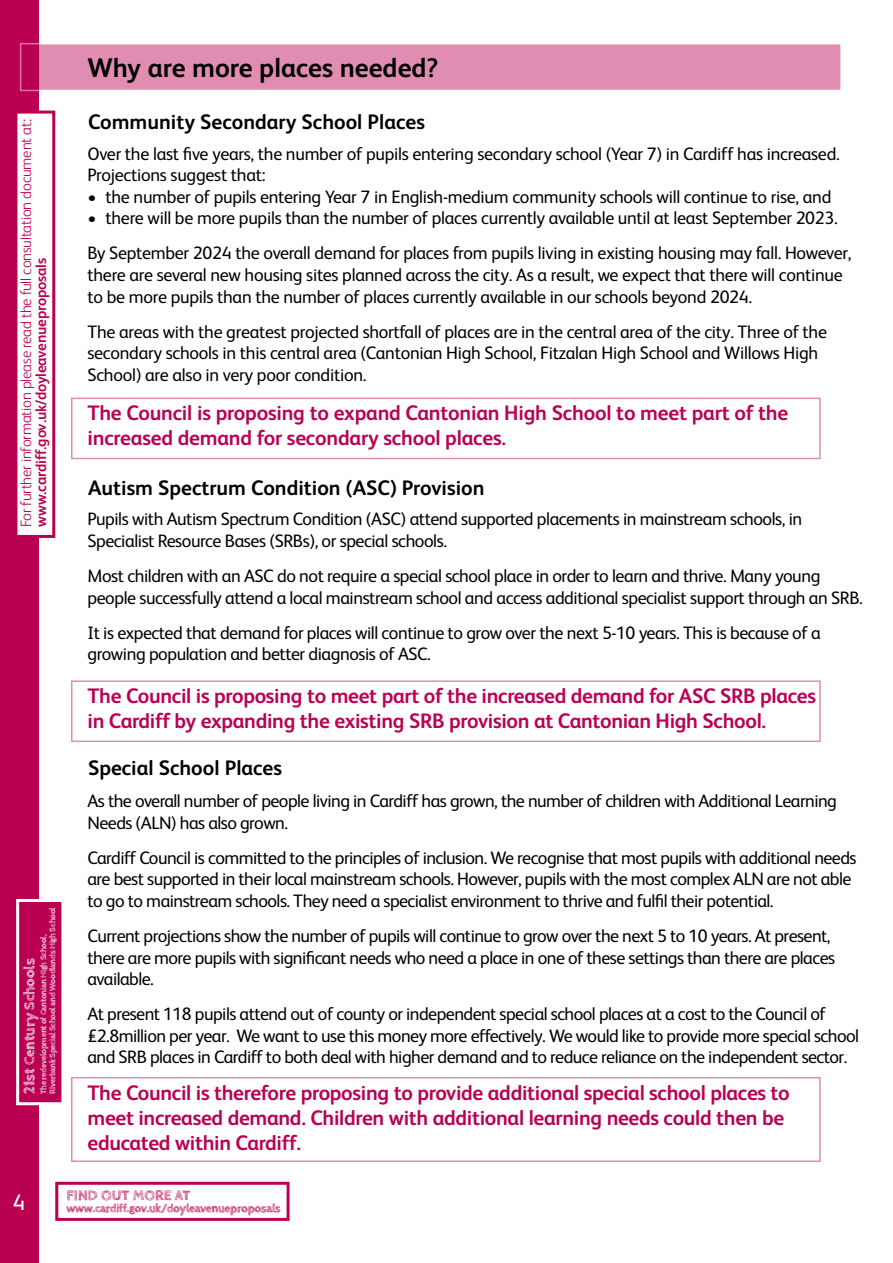
<style>
.page{position:relative;width:893px;height:1263px;background:#fff}
.page>*{position:absolute;margin:0;border:0;box-sizing:border-box;transform-origin:0 0}
.t1{font:700 27px "FS Albert";color:#000}
.t2{font:22.5px "FS Albert";color:#fff}
.t3{font:700 21px/25.2px "FS Albert";letter-spacing:-.015em;color:#ba0052}
.t4{font:700 21px "FS Albert";color:#000}
.t5{font:18px/21.6px "FS Albert";letter-spacing:-.025em;color:#000}
.t6{font:300 15px/15px "FS Albert";letter-spacing:-.01em;color:#ba0052}
.t7{font:700 14.85px "Cabin Sketch";color:#fff}
.t8{font:700 14.85px "Cabin Sketch";color:#ba0052}
.t9{font:700 12px "Cabin Sketch";letter-spacing:-.03em;color:#ba0052}
.t10{font:700 8.4px/9px "Cabin Sketch";letter-spacing:-.025em;color:#fff}
.s1{font-weight:700}
</style>
<div class="page">
<div style="left:0;top:0;width:39px;height:1263px;background:#ba0052"></div>
<div style="left:20px;top:43px;width:822px;height:48px;background:#e08db1;border:2px solid #fff"></div>
<div style="left:55px;top:1182px;width:235px;height:39px;background:#fff;border:3px solid #ba0052"></div>
<div style="left:14px;top:111px;width:41px;height:427px;background:#fff;border:3px solid #ba0052"></div>
<div style="left:16px;top:899px;width:48px;height:206px;background:#ba0052;border:3px solid #fff"></div>
<p class="t6" style="left:18px;top:527px;width:409px;rotate:-90deg">For further information please read the full consultation document at: <span class="s1">www.cardiff.gov.uk/doyleavenueproposals</span></p>
<p class="t10" style="left:39px;top:1094px;width:188px;rotate:-90deg">The redevelopment of Cantonian High School,<br>Riverbank Special School and Woodlands High School</p>
<p class="t7" style="left:21px;top:1094px;width:137px;rotate:-90deg">21st Century Schools</p>
<p class="t1" style="left:87px;top:49px;width:352px">Why are more places needed?</p>
<p class="t4" style="left:88px;top:107px;width:338px">Community Secondary School Places</p>
<p class="t5" style="left:87px;top:142px;width:754px">Over the last five years, the number of pupils entering secondary school (Year 7) in Cardiff has increased.<br>Projections suggest that:</p>
<p class="t5" style="left:87px;top:185px;width:745px">• the number of pupils entering Year 7 in English-medium community schools will continue to rise, and</p>
<p class="t5" style="left:87px;top:206px;width:752px">• there will be more pupils than the number of places currently available until at least September 2023.</p>
<p class="t5" style="left:87px;top:242px;width:766px">By September 2024 the overall demand for places from pupils living in existing housing may fall. However, there are several new housing sites planned across the city. As a result, we expect that there will continue to be more pupils than the number of places currently available in our schools beyond 2024.</p>
<p class="t5" style="left:87px;top:320px;width:741px">The areas with the greatest projected shortfall of places are in the central area of the city. Three of the secondary schools in this central area (Cantonian High School, Fitzalan High School and Willows High<br>School) are also in very poor condition.</p>
<p class="t3" style="left:87px;top:399px;width:702px">The Council is proposing to expand Cantonian High School to meet part of the increased demand for secondary school places.</p>
<p class="t4" style="left:88px;top:473px;width:398px">Autism Spectrum Condition (ASC) Provision</p>
<p class="t5" style="left:87px;top:507px;width:716px">Pupils with Autism Spectrum Condition (ASC) attend supported placements in mainstream schools, in<br>Specialist Resource Bases (SRBs), or special schools.</p>
<p class="t5" style="left:87px;top:564px;width:777px">Most children with an ASC do not require a special school place in order to learn and thrive. Many young people successfully attend a local mainstream school and access additional specialist support through an SRB.</p>
<p class="t5" style="left:87px;top:621px;width:735px">It is expected that demand for places will continue to grow over the next 5-10 years. This is because of a growing population and better diagnosis of ASC.</p>
<p class="t3" style="left:87px;top:682px;width:730px">The Council is proposing to meet part of the increased demand for ASC SRB places in Cardiff by expanding the existing SRB provision at Cantonian High School.</p>
<p class="t4" style="left:88px;top:754px;width:196px">Special School Places</p>
<p class="t5" style="left:87px;top:789px;width:751px">As the overall number of people living in Cardiff has grown, the number of children with Additional Learning<br>Needs (ALN) has also grown.</p>
<p class="t5" style="left:87px;top:846px;width:771px">Cardiff Council is committed to the principles of inclusion. We recognise that most pupils with additional needs are best supported in their local mainstream schools. However, pupils with the most complex ALN are not able to go to mainstream schools. They need a specialist environment to thrive and fulfil their potential.</p>
<p class="t5" style="left:87px;top:924px;width:749px">Current projections show the number of pupils will continue to grow over the next 5 to 10 years. At present, there are more pupils with significant needs who need a place in one of these settings than there are places available.</p>
<p class="t5" style="left:87px;top:1002px;width:773px">At present 118 pupils attend out of county or independent special school places at a cost to the Council of £2.8million per year. We want to use this money more effectively. We would like to provide more special school and SRB places in Cardiff to both deal with higher demand and to reduce reliance on the independent sector.</p>
<p class="t3" style="left:87px;top:1079px;width:704px">The Council is therefore proposing to provide additional special school places to meet increased demand. Children with additional learning needs could then be educated within Cardiff.</p>
<p class="t2" style="left:13px;top:1187px;width:14px">4</p>
<p class="t8" style="left:67px;top:1187px;width:125px">FIND OUT MORE AT</p>
<p class="t9" style="left:67px;top:1201px;width:216px">www.cardiff.gov.uk/doyleavenueproposals</p>
</div>
